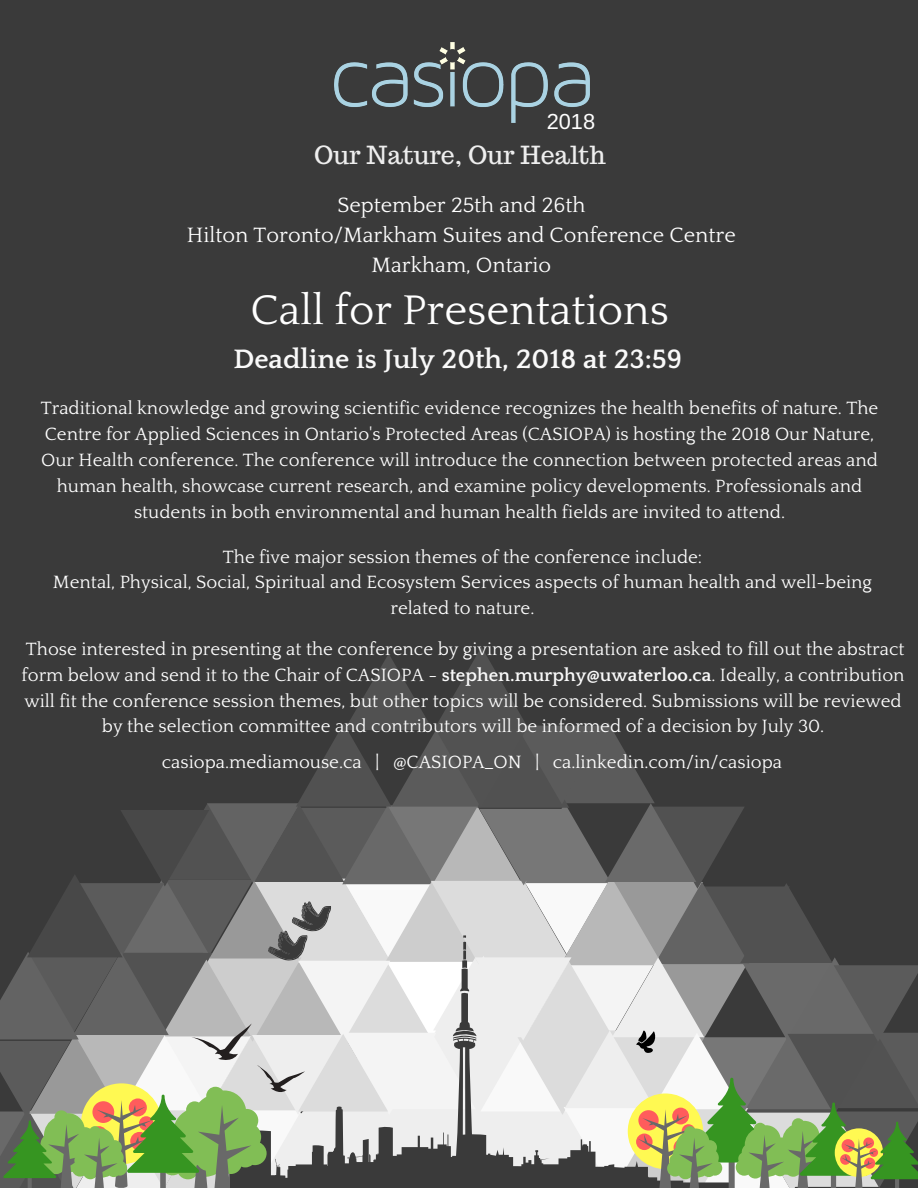
<style>
.page{position:relative;width:918px;height:1188px;background:#3a3a3a}
.page>*{position:absolute;margin:0;border:0;box-sizing:border-box;transform-origin:0 0}
.t1{font:43.65px "Quattrocento";color:#fff}
.t2{font:700 28.05px "Quattrocento";color:#f9f9f9}
.t3{font:24.9px "Trocchi";color:#eee}
.t4{font:21.75px/30.3px "Quattrocento";color:#fff;text-align:center}
.t5{font:21.75px "Arimo";color:#fff}
.t6{font:18.75px/25.8px "Quattrocento";color:#fff;text-align:center}
.s1{font-weight:700;color:#f9f9f9}
</style>
<div class="page">
<img style="left:334px;top:43px;width:256px;height:80px">
<svg style="left:0;top:647px;width:918px;height:541px"></svg>
<p class="t5" style="left:547px;top:110px;width:50px">2018</p>
<h3 class="t3" style="left:314px;top:139px;width:293px">Our Nature, Our Health</h3>
<p class="t4" style="left:187px;top:190px;width:550px">September 25th and 26th<br>Hilton Toronto/Markham Suites and Conference Centre<br>Markham, Ontario</p>
<h1 class="t1" style="left:251px;top:287px;width:420px">Call for Presentations</h1>
<h2 class="t2" style="left:233px;top:344px;width:451px">Deadline is July 20th, 2018 at 23:59</h2>
<p class="t6" style="left:41px;top:396px;width:839px">Traditional knowledge and growing scientific evidence recognizes the health benefits of nature. The Centre for Applied Sciences in Ontario's Protected Areas (CASIOPA) is hosting the 2018 Our Nature, Our Health conference. The conference will introduce the connection between protected areas and human health, showcase current research, and examine policy developments. Professionals and students in both environmental and human health fields are invited to attend.</p>
<p class="t6" style="left:53px;top:544px;width:821px">The five major session themes of the conference include:<br>Mental, Physical, Social, Spiritual and Ecosystem Services aspects of human health and well-being related to nature.</p>
<p class="t6" style="left:22px;top:636px;width:885px">Those interested in presenting at the conference by giving a presentation are asked to fill out the abstract form below and send it to the Chair of CASIOPA - <span class="s1">stephen.murphy@uwaterloo.ca</span>. Ideally, a contribution will fit the conference session themes, but other topics will be considered. Submissions will be reviewed by the selection committee and contributors will be informed of a decision by July 30.</p>
<p class="t6" style="left:162px;top:750px;width:622px">casiopa.mediamouse.ca | @CASIOPA_ON | ca.linkedin.com/in/casiopa</p>
</div>
